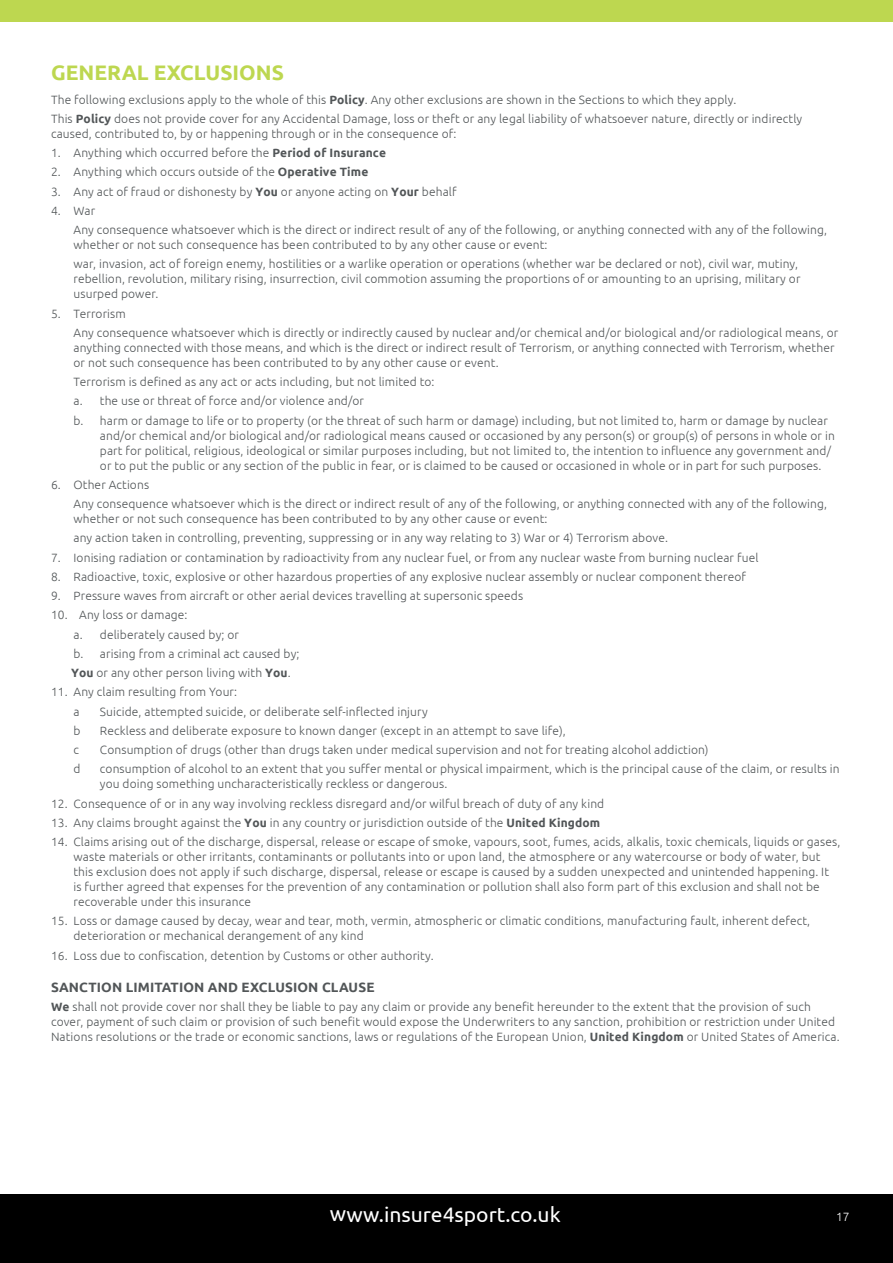
<style>
.page{position:relative;width:893px;height:1263px;background:#fff}
.page>*{position:absolute;margin:0;border:0;box-sizing:border-box;transform-origin:0 0}
.t1{font:21px "Ubuntu";letter-spacing:-.005em;color:#fff}
.t2{font:700 21px "Ubuntu";color:#bdd750}
.t3{font:700 13.5px "Ubuntu";letter-spacing:.01em;color:#525658}
.t4{font:300 12px/19.2px "Ubuntu";letter-spacing:.01em;color:#525658}
.t5{font:300 12px "Ubuntu";color:#fff}
.s1{font-weight:700}
</style>
<div class="page">
<div style="left:0;top:1194px;width:893px;height:69px;background:#000"></div>
<div style="left:0;top:0;width:893px;height:22px;background:#bdd750"></div>
<h1 class="t2" style="left:51px;top:60px;width:234px">GENERAL EXCLUSIONS</h1>
<p class="t4" style="left:51px;top:89px;width:753px">The following exclusions apply to the whole of this <span class="s1">Policy</span>. Any other exclusions are shown in the Sections to which they apply.<br>This <span class="s1">Policy</span> does not provide cover for any Accidental Damage, loss or theft or any legal liability of whatsoever nature, directly or indirectly</p>
<p class="t4" style="left:51px;top:124px;width:407px">caused, contributed to, by or happening through or in the consequence of:</p>
<p class="t4" style="left:51px;top:143px;width:337px">1. Anything which occurred before the <span class="s1">Period of Insurance</span></p>
<p class="t4" style="left:51px;top:162px;width:319px">2. Anything which occurs outside of the <span class="s1">Operative Time</span></p>
<p class="t4" style="left:51px;top:181px;width:407px">3. Any act of fraud or dishonesty by <span class="s1">You</span> or anyone acting on <span class="s1">Your</span> behalf</p>
<p class="t4" style="left:74px;top:201px;width:755px;text-indent:-22px">4. War<br>Any consequence whatsoever which is the direct or indirect result of any of the following, or anything connected with any of the following,</p>
<p class="t4" style="left:74px;top:235px;width:726px">whether or not such consequence has been contributed to by any other cause or event:<br>war, invasion, act of foreign enemy, hostilities or a warlike operation or operations (whether war be declared or not), civil war, mutiny,</p>
<p class="t4" style="left:74px;top:271px;width:728px;line-height:15px">rebellion, revolution, military rising, insurrection, civil commotion assuming the proportions of or amounting to an uprising, military or usurped power.</p>
<p class="t4" style="left:74px;top:303px;width:766px;text-indent:-22px">5. Terrorism<br>Any consequence whatsoever which is directly or indirectly caused by nuclear and/or chemical and/or biological and/or radiological means, or</p>
<p class="t4" style="left:74px;top:340px;width:762px;line-height:15px">anything connected with those means, and which is the direct or indirect result of Terrorism, or anything connected with Terrorism, whether or not such consequence has been contributed to by any other cause or event.</p>
<p class="t4" style="left:74px;top:372px;width:756px">Terrorism is defined as any act or acts including, but not limited to:<br>a. the use or threat of force and/or violence and/or<br>b. harm or damage to life or to property (or the threat of such harm or damage) including, but not limited to, harm or damage by nuclear</p>
<p class="t4" style="left:100px;top:427px;width:736px;line-height:15px">and/or chemical and/or biological and/or radiological means caused or occasioned by any person(s) or group(s) of persons in whole or in part for political, religious, ideological or similar purposes including, but not limited to, the intention to influence any government and/ or to put the public or any section of the public in fear, or is claimed to be caused or occasioned in whole or in part for such purposes.</p>
<p class="t4" style="left:74px;top:475px;width:755px;text-indent:-22px">6. Other Actions<br>Any consequence whatsoever which is the direct or indirect result of any of the following, or anything connected with any of the following,</p>
<p class="t4" style="left:74px;top:509px;width:596px">whether or not such consequence has been contributed to by any other cause or event:<br>any action taken in controlling, preventing, suppressing or in any way relating to 3) War or 4) Terrorism above.</p>
<p class="t4" style="left:51px;top:547px;width:709px">7. Ionising radiation or contamination by radioactivity from any nuclear fuel, or from any nuclear waste from burning nuclear fuel</p>
<p class="t4" style="left:51px;top:567px;width:696px">8. Radioactive, toxic, explosive or other hazardous properties of any explosive nuclear assembly or nuclear component thereof</p>
<p class="t4" style="left:51px;top:586px;width:474px">9. Pressure waves from aircraft or other aerial devices travelling at supersonic speeds</p>
<p class="t4" style="left:71px;top:605px;width:230px;text-indent:-20px">10. Any loss or damage:<br>a. deliberately caused by; or<br>b. arising from a criminal act caused by;<br><span class="s1">You</span> or any other person living with <span class="s1">You</span>.</p>
<p class="t4" style="left:74px;top:682px;width:165px;text-indent:-22px">11. Any claim resulting from Your: a</p>
<p class="t4" style="left:100px;top:701px;width:329px">Suicide, attempted suicide, or deliberate self-inflected injury</p>
<p class="t4" style="left:74px;top:721px;width:8px">b</p>
<p class="t4" style="left:100px;top:721px;width:467px">Reckless and deliberate exposure to known danger (except in an attempt to save life),</p>
<p class="t4" style="left:74px;top:740px;width:7px">c</p>
<p class="t4" style="left:100px;top:740px;width:610px">Consumption of drugs (other than drugs taken under medical supervision and not for treating alcohol addiction)</p>
<p class="t4" style="left:74px;top:759px;width:8px">d</p>
<p class="t4" style="left:100px;top:761px;width:741px;line-height:15px">consumption of alcohol to an extent that you suffer mental or physical impairment, which is the principal cause of the claim, or results in you doing something uncharacteristically reckless or dangerous.</p>
<p class="t4" style="left:51px;top:793px;width:555px">12. Consequence of or in any way involving reckless disregard and/or wilful breach of duty of any kind</p>
<p class="t4" style="left:51px;top:813px;width:551px">13. Any claims brought against the <span class="s1">You</span> in any country or jurisdiction outside of the <span class="s1">United Kingdom</span></p>
<p class="t4" style="left:74px;top:834px;width:768px;line-height:15px;text-indent:-22px">14. Claims arising out of the discharge, dispersal, release or escape of smoke, vapours, soot, fumes, acids, alkalis, toxic chemicals, liquids or gases, waste materials or other irritants, contaminants or pollutants into or upon land, the atmosphere or any watercourse or body of water, but this exclusion does not apply if such discharge, dispersal, release or escape is caused by a sudden unexpected and unintended happening. It<br>is further agreed that expenses for the prevention of any contamination or pollution shall also form part of this exclusion and shall not be recoverable under this insurance</p>
<p class="t4" style="left:74px;top:913px;width:738px;line-height:15px;text-indent:-22px">15. Loss or damage caused by decay, wear and tear, moth, vermin, atmospheric or climatic conditions, manufacturing fault, inherent defect, deterioration or mechanical derangement of any kind</p>
<p class="t4" style="left:51px;top:945px;width:384px">16. Loss due to confiscation, detention by Customs or other authority.</p>
<p class="t3" style="left:51px;top:979px;width:325px">SANCTION LIMITATION AND EXCLUSION CLAUSE</p>
<p class="t4" style="left:51px;top:999px;width:790px;line-height:15px"><span class="s1">We</span> shall not provide cover nor shall they be liable to pay any claim or provide any benefit hereunder to the extent that the provision of such cover, payment of such claim or provision of such benefit would expose the Underwriters to any sanction, prohibition or restriction under United<br>Nations resolutions or the trade or economic sanctions, laws or regulations of the European Union, <span class="s1">United Kingdom</span> or United States of America.</p>
<h1 class="t1" style="left:330px;top:1202px;width:232px">www.insure4sport.co.uk</h1>
<p class="t5" style="left:836px;top:1210px;width:15px">17</p>
</div>
